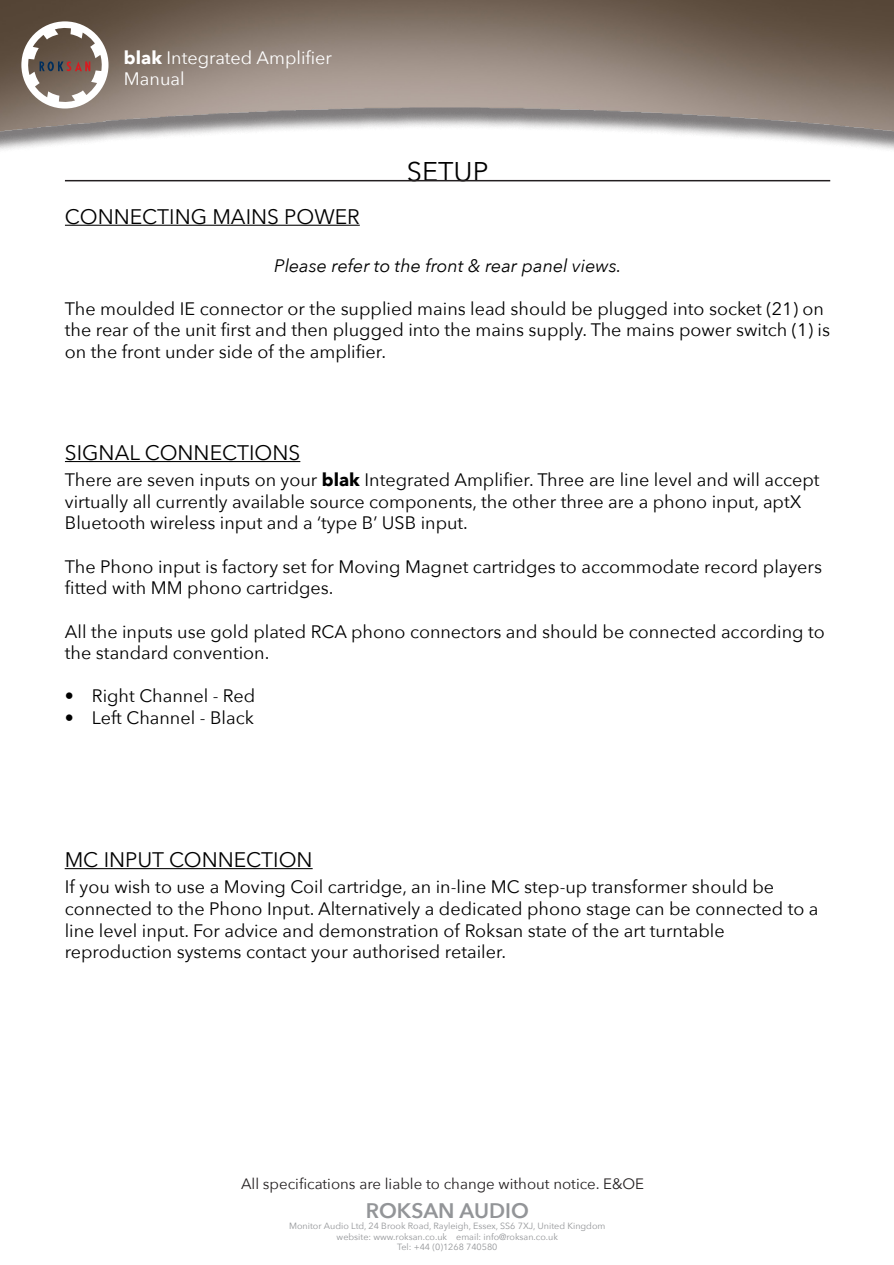
<style>
.page{position:relative;width:894px;height:1265px;background:#fff}
.page>*{position:absolute;margin:0;border:0;box-sizing:border-box;transform-origin:0 0}
.t1{font:27px "Avenir Next";color:#000}
.t2{font:21px "Avenir Next";color:#000}
.t3{font:600 21px "Avenir Next";color:#939598}
.t4{font:18px/21.6px "Avenir Next";color:#000}
.t5{font:italic 18px "Avenir Next";color:#000}
.t6{font:18px/21.6px "Avenir Next";color:#fff}
.t7{font:15px "Avenir Next";color:#231f20}
.t8{font:9px/10.8px "Avenir Next";color:#939598;text-align:center}
.s1{font-weight:700}
</style>
<div class="page">
<img style="left:0;top:0;width:893px;height:870px">
<svg style="left:21px;top:21px;width:87px;height:87px"></svg>
<hr style="left:65px;top:180px;width:765px;height:1px;background:#231f20">
<hr style="left:65px;top:225px;width:295px;height:1px;background:#000">
<hr style="left:65px;top:461px;width:235px;height:1px;background:#000">
<hr style="left:65px;top:867px;width:247px;height:2px;background:#000">
<p class="t6" style="left:124px;top:46px;width:210px"><span class="s1">blak</span> Integrated Amplifier<br>Manual</p>
<p class="t2" style="left:65px;top:198px;width:296px">CONNECTING MAINS POWER</p>
<p class="t1" style="left:407px;top:148px;width:83px">SETUP</p>
<p class="t5" style="left:274px;top:250px;width:349px">Please refer to the front &amp; rear panel views.</p>
<p class="t4" style="left:65px;top:297px;width:766px">The moulded IE connector or the supplied mains lead should be plugged into socket (21) on the rear of the unit first and then plugged into the mains supply. The mains power switch (1) is on the front under side of the amplifier.</p>
<p class="t2" style="left:65px;top:435px;width:237px">SIGNAL CONNECTIONS</p>
<p class="t4" style="left:65px;top:468px;width:756px">There are seven inputs on your <span class="s1">blak</span> Integrated Amplifier. Three are line level and will accept</p>
<p class="t4" style="left:65px;top:490px;width:738px">virtually all currently available source components, the other three are a phono input, aptX<br>Bluetooth wireless input and a ‘type B’ USB input.</p>
<p class="t4" style="left:65px;top:554px;width:758px">The Phono input is factory set for Moving Magnet cartridges to accommodate record players fitted with MM phono cartridges.</p>
<p class="t4" style="left:65px;top:619px;width:761px">All the inputs use gold plated RCA phono connectors and should be connected according to the standard convention.</p>
<p class="t4" style="left:65px;top:684px;width:192px">• Right Channel - Red</p>
<p class="t4" style="left:65px;top:706px;width:190px">• Left Channel - Black</p>
<p class="t2" style="left:65px;top:841px;width:249px">MC INPUT CONNECTION</p>
<p class="t4" style="left:65px;top:875px;width:711px">If you wish to use a Moving Coil cartridge, an in-line MC step-up transformer should be</p>
<p class="t4" style="left:65px;top:896px;width:755px">connected to the Phono Input. Alternatively a dedicated phono stage can be connected to a line level input. For advice and demonstration of Roksan state of the art turntable</p>
<p class="t4" style="left:65px;top:940px;width:443px">reproduction systems contact your authorised retailer.</p>
<p class="t7" style="left:241px;top:1170px;width:404px">All specifications are liable to change without notice. E&amp;OE</p>
<p class="t3" style="left:366px;top:1192px;width:164px">ROKSAN AUDIO</p>
<p class="t8" style="left:289px;top:1219px;width:318px">Monitor Audio Ltd, 24 Brook Road, Rayleigh, Essex, SS6 7XJ, United Kingdom website: www.roksan.co.uk email: info@roksan.co.uk<br>Tel: +44 (0)1268 740580</p>
</div>
